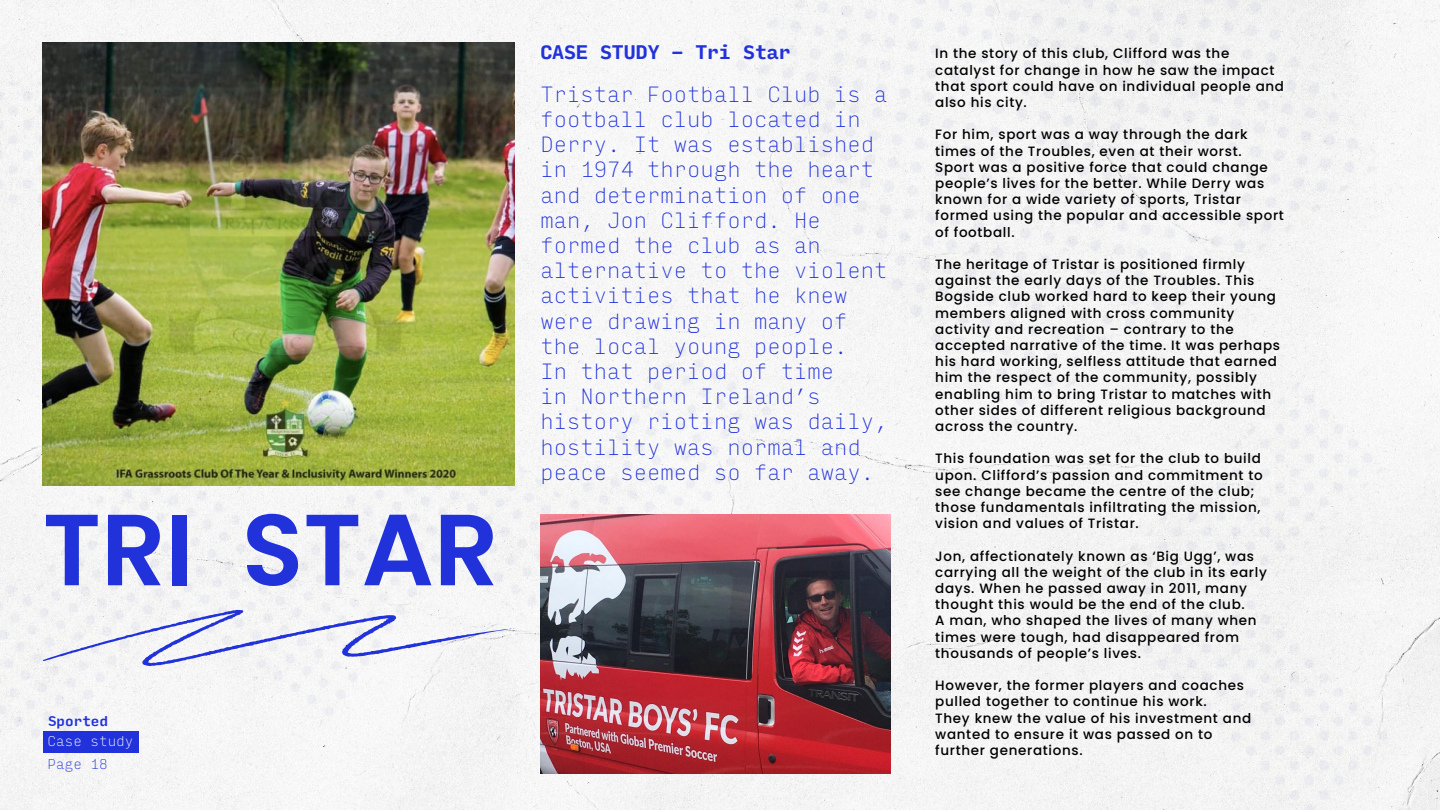
<style>
.page{position:relative;width:1440px;height:810px;background:#fff}
.page>*{position:absolute;margin:0;border:0;box-sizing:border-box;transform-origin:0 0}
.t1{font:600 100.95px "Poppins";color:#2132db}
.t2{font:100 21px/25.2px "Input Mono";color:#2132db}
.t3{font:700 18.75px "Input Mono";color:#2132db}
.t4{font:500 13.5px/16.2px "Poppins";letter-spacing:.05em;color:#000}
.t5{font:100 13.5px "Input Mono";color:#fff}
.t6{font:500 13.5px "Input Mono";color:#2132db}
.t7{font:100 13.5px "Input Mono";color:#2132db}
</style>
<div class="page">
<img style="left:0;top:0;width:1440px;height:810px">
<img style="left:43px;top:43px;width:471px;height:442px">
<img style="left:540px;top:514px;width:350px;height:260px">
<svg style="left:42px;top:610px;width:472px;height:56px"></svg>
<div style="left:43px;top:731px;width:96px;height:22px;background:#2132db"></div>
<h1 class="t1" style="left:43px;top:491px;width:457px">TRI STAR</h1>
<p class="t6" style="left:48px;top:709px;width:62px">Sported</p>
<p class="t5" style="left:48px;top:729px;width:87px">Case study</p>
<p class="t7" style="left:48px;top:752px;width:62px">Page 18</p>
<h3 class="t3" style="left:540px;top:35px;width:252px">CASE STUDY - Tri Star</h3>
<p class="t4" style="left:935px;top:46px;width:350px">In the story of this club, Clifford was the catalyst for change in how he saw the impact that sport could have on individual people and also his city.</p>
<p class="t4" style="left:935px;top:127px;width:350px">For him, sport was a way through the dark times of the Troubles, even at their worst.<br>Sport was a positive force that could change people’s lives for the better. While Derry was known for a wide variety of sports, Tristar formed using the popular and accessible sport of football.</p>
<p class="t4" style="left:935px;top:256px;width:346px">The heritage of Tristar is positioned firmly against the early days of the Troubles. This Bogside club worked hard to keep their young members aligned with cross community activity and recreation – contrary to the accepted narrative of the time. It was perhaps his hard working, selfless attitude that earned him the respect of the community, possibly enabling him to bring Tristar to matches with other sides of different religious background across the country.</p>
<p class="t4" style="left:935px;top:451px;width:329px">This foundation was set for the club to build upon. Clifford’s passion and commitment to see change became the centre of the club; those fundamentals infiltrating the mission, vision and values of Tristar.</p>
<p class="t4" style="left:935px;top:548px;width:333px">Jon, affectionately known as ‘Big Ugg’, was carrying all the weight of the club in its early days. When he passed away in 2011, many thought this would be the end of the club.<br>A man, who shaped the lives of many when times were tough, had disappeared from thousands of people’s lives.</p>
<p class="t4" style="left:935px;top:677px;width:318px">However, the former players and coaches pulled together to continue his work.<br>They knew the value of his investment and wanted to ensure it was passed on to further generations.</p>
<p class="t2" style="left:540px;top:80px;width:349px">Tristar Football Club is a football club located in<br>Derry. It was established in 1974 through the heart and determination of one man, Jon Clifford. He formed the club as an alternative to the violent activities that he knew were drawing in many of the local young people.<br>In that period of time<br>in Northern Ireland’s history rioting was daily, hostility was normal and peace seemed so far away.</p>
</div>
